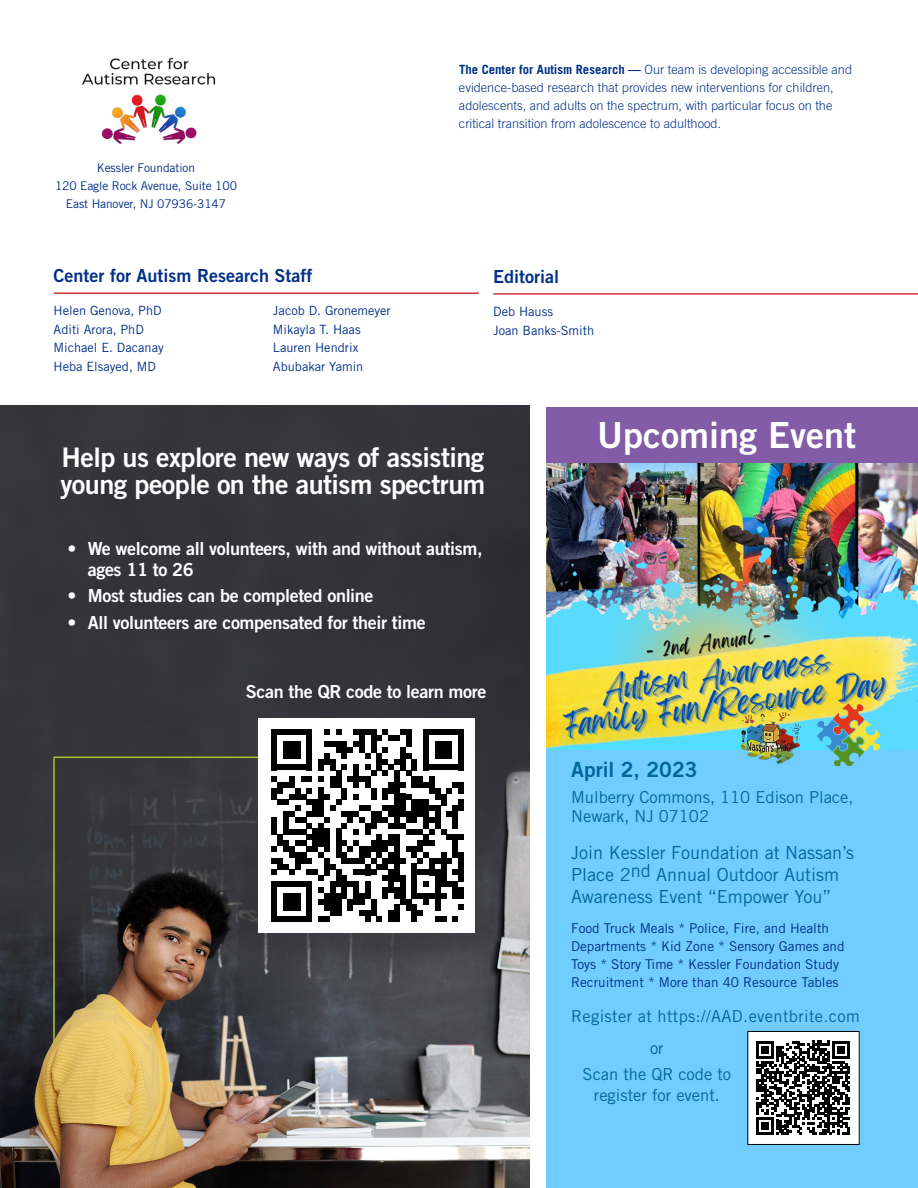
<style>
.page{position:relative;width:918px;height:1188px;background:#fff}
.page>*{position:absolute;margin:0;border:0;box-sizing:border-box;transform-origin:0 0}
.trustees_body{font:36px "Trade Gothic Bold Two";color:#fff}
.trustees_body-2{font:27px/27px "Trade Gothic Bold Two";letter-spacing:-.02em;color:#fff}
.trustees_body-3{font:21px "Trade Gothic Bold Two";color:#00679b}
.trustees_body-4{font:18px/21px "Trade Gothic Bold Two";letter-spacing:-.02em;color:#fff}
.trustees_body-5{font:18px/21.6px "Trade Gothic";color:#00679b}
.trustees_header{font:18px "Trade Gothic Bold Two";color:#003089}
.trustees_body-6{font:16.5px/19.5px "Trade Gothic";color:#016799}
.trustees_body-7{font:16.5px "Trade Gothic";letter-spacing:.02em;color:#016799}
.trustees_body-8{font:13.5px/18px "Trade Gothic";color:#003087}
.trustees_body-9{font:300 12.75px/18px "Trade Gothic LT Std";color:#003089}
.trustees_body-10{font:12.75px "Trade Gothic";color:#003089}
.t1{font:12px/18px "Trade Gothic";letter-spacing:-.01em;color:#003089;text-align:center}
.s1{font-weight:700}
</style>
<div class="page">
<img style="left:82px;top:57px;width:134px;height:87px">
<hr style="left:54px;top:292px;width:425px;height:2px;background:#cc363d">
<hr style="left:493px;top:293px;width:425px;height:2px;background:#cc363d">
<div style="left:546px;top:408px;width:372px;height:780px;background:#71ccff"></div>
<div style="left:546px;top:408px;width:372px;height:62px;background:#825ca7"></div>
<div style="left:748px;top:1031px;width:111px;height:113px;background:#fff"></div>
<div style="left:747px;top:1031px;width:113px;height:114px;border:1px solid #000"></div>
<svg style="left:756px;top:1041px;width:94px;height:94px"></svg>
<img style="left:0;top:405px;width:530px;height:783px">
<hr style="left:54px;top:757px;width:205px;height:1px;background:#aec237">
<div style="left:259px;top:718px;width:216px;height:215px;background:#fff"></div>
<svg style="left:272px;top:730px;width:192px;height:192px"></svg>
<hr style="left:53px;top:758px;width:2px;height:285px;background:#aec237">
<img style="left:546px;top:464px;width:372px;height:285px">
<img style="left:811px;top:699px;width:70px;height:67px">
<img style="left:740px;top:701px;width:65px;height:63px">
<p class="t1" style="left:55px;top:159px;width:184px">Kessler Foundation<br>120 Eagle Rock Avenue, Suite 100</p>
<p class="t1" style="left:66px;top:195px;width:162px">East Hanover, NJ 07936-3147</p>
<p class="trustees_header" style="left:54px;top:265px;width:260px">Center for Autism Research Staff</p>
<p class="trustees_body-10" style="left:54px;top:303px;width:110px">Helen Genova, PhD</p>
<p class="trustees_body-10" style="left:54px;top:322px;width:92px">Aditi Arora, PhD</p>
<p class="trustees_body-10" style="left:54px;top:340px;width:112px">Michael E. Dacanay</p>
<p class="trustees_body-10" style="left:54px;top:358px;width:104px">Heba Elsayed, MD</p>
<p class="trustees_body-10" style="left:273px;top:303px;width:119px">Jacob D. Gronemeyer</p>
<p class="trustees_body-10" style="left:273px;top:322px;width:89px">Mikayla T. Haas</p>
<p class="trustees_body-10" style="left:273px;top:340px;width:87px">Lauren Hendrix</p>
<p class="trustees_body-10" style="left:273px;top:358px;width:92px">Abubakar Yamin</p>
<p class="trustees_body-9" style="left:459px;top:60px;width:395px"><span class="s1">The Center for Autism Research —</span> Our team is developing accessible and evidence-based research that provides new interventions for children, adolescents, and adults on the spectrum, with particular focus on the critical transition from adolescence to adulthood.</p>
<p class="trustees_header" style="left:493px;top:266px;width:68px">Editorial</p>
<p class="trustees_body-10" style="left:493px;top:304px;width:61px">Deb Hauss</p>
<p class="trustees_body-10" style="left:493px;top:322px;width:102px">Joan Banks-Smith</p>
<p class="trustees_body-2" style="left:61px;top:444px;width:426px">Help us explore new ways of assisting young people on the autism spectrum</p>
<p class="trustees_body-4" style="left:88px;top:537px;width:396px;text-indent:-20px">• We welcome all volunteers, with and without autism, ages 11 to 26</p>
<p class="trustees_body-4" style="left:67px;top:585px;width:308px">• Most studies can be completed online</p>
<p class="trustees_body-4" style="left:67px;top:612px;width:360px">• All volunteers are compensated for their time</p>
<p class="trustees_body-4" style="left:246px;top:681px;width:242px">Scan the QR code to learn more</p>
<p class="trustees_body" style="left:597px;top:412px;width:260px">Upcoming Event</p>
<p class="trustees_body-3" style="left:571px;top:757px;width:128px">April 2, 2023</p>
<p class="trustees_body-6" style="left:571px;top:787px;width:284px">Mulberry Commons, 110 Edison Place,<br>Newark, NJ 07102</p>
<p class="trustees_body-5" style="left:571px;top:842px;width:284px">Join Kessler Foundation at Nassan’s<br>Place 2nd Annual Outdoor Autism<br>Awareness Event “Empower You”</p>
<p class="trustees_body-8" style="left:571px;top:919px;width:275px">Food Truck Meals * Police, Fire, and Health Departments * Kid Zone * Sensory Games and Toys * Story Time * Kessler Foundation Study Recruitment * More than 40 Resource Tables</p>
<p class="trustees_body-7" style="left:571px;top:1006px;width:290px">Register at https://AAD.eventbrite.com</p>
<p class="trustees_body-6" style="left:650px;top:1038px;width:15px">or</p>
<p class="trustees_body-6" style="left:583px;top:1064px;width:150px;line-height:21px;text-align:center">Scan the QR code to register for event.</p>
</div>
